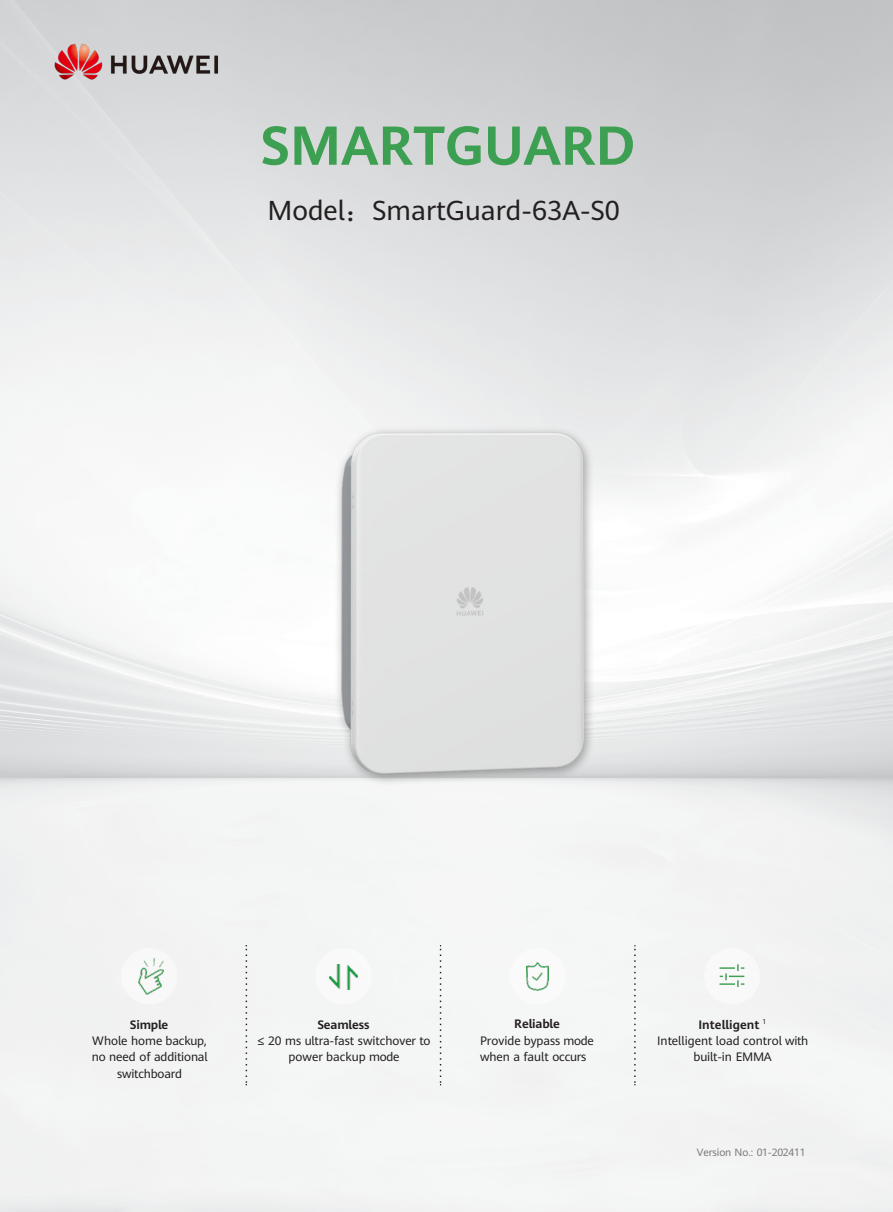
<style>
.page{position:relative;width:893px;height:1212px;background:#fff}
.page>*{position:absolute;margin:0;border:0;box-sizing:border-box;transform-origin:0 0}
.t1{font:700 54px "Huawei Sans";letter-spacing:-.005em;color:#3d9f52}
.t2{font:27px "Huawei Sans";color:#231f20}
.t3{font:12px/16.5px "Huawei Sans";letter-spacing:-.005em;color:#231f20;text-align:center}
.t4{font:700 12px "Huawei Sans";letter-spacing:-.01em;color:#231f20}
.t5{font:10.5px "Huawei Sans";letter-spacing:-.025em;color:#797a7d}
.s1{font-family:"Sim Sun"}
.s2{font-weight:700}
</style>
<div class="page">
<img style="left:219px;top:406px;width:488px;height:394px">
<svg style="left:121px;top:948px;width:56px;height:56px"></svg>
<svg style="left:315px;top:948px;width:56px;height:56px"></svg>
<svg style="left:509px;top:948px;width:57px;height:56px"></svg>
<img style="left:138px;top:958px;width:25px;height:36px">
<svg style="left:703px;top:948px;width:57px;height:56px"></svg>
<svg style="left:245px;top:945px;width:2px;height:140px"></svg>
<svg style="left:440px;top:945px;width:1px;height:140px"></svg>
<svg style="left:634px;top:945px;width:1px;height:140px"></svg>
<img style="left:526px;top:962px;width:22px;height:28px">
<img style="left:330px;top:964px;width:27px;height:26px">
<img style="left:41px;top:41px;width:190px;height:42px">
<h2 class="t1" style="left:260px;top:108px;width:377px">SMARTGUARD</h2>
<p class="t2" style="left:267px;top:191px;width:354px">Model<span class="s1">：</span>SmartGuard-63A-S0</p>
<p class="t4" style="left:130px;top:1017px;width:40px">Simple</p>
<p class="t3" style="left:92px;top:1032px;width:117px">Whole home backup, no need of additional switchboard</p>
<p class="t4" style="left:317px;top:1017px;width:53px">Seamless</p>
<p class="t3" style="left:257px;top:1032px;width:174px">≤ 20 ms ultra-fast switchover to power backup mode</p>
<p class="t3" style="left:480px;top:1015px;width:115px;text-align:left;text-indent:34px"><span class="s2">Reliable<br></span>Provide bypass mode when a fault occurs</p>
<p class="t4" style="left:698px;top:1017px;width:69px">Intelligent <sup>1</sup></p>
<p class="t3" style="left:657px;top:1032px;width:152px">Intelligent load control with built-in EMMA</p>
<p class="t5" style="left:696px;top:1145px;width:110px">Version No.: 01-202411</p>
</div>
